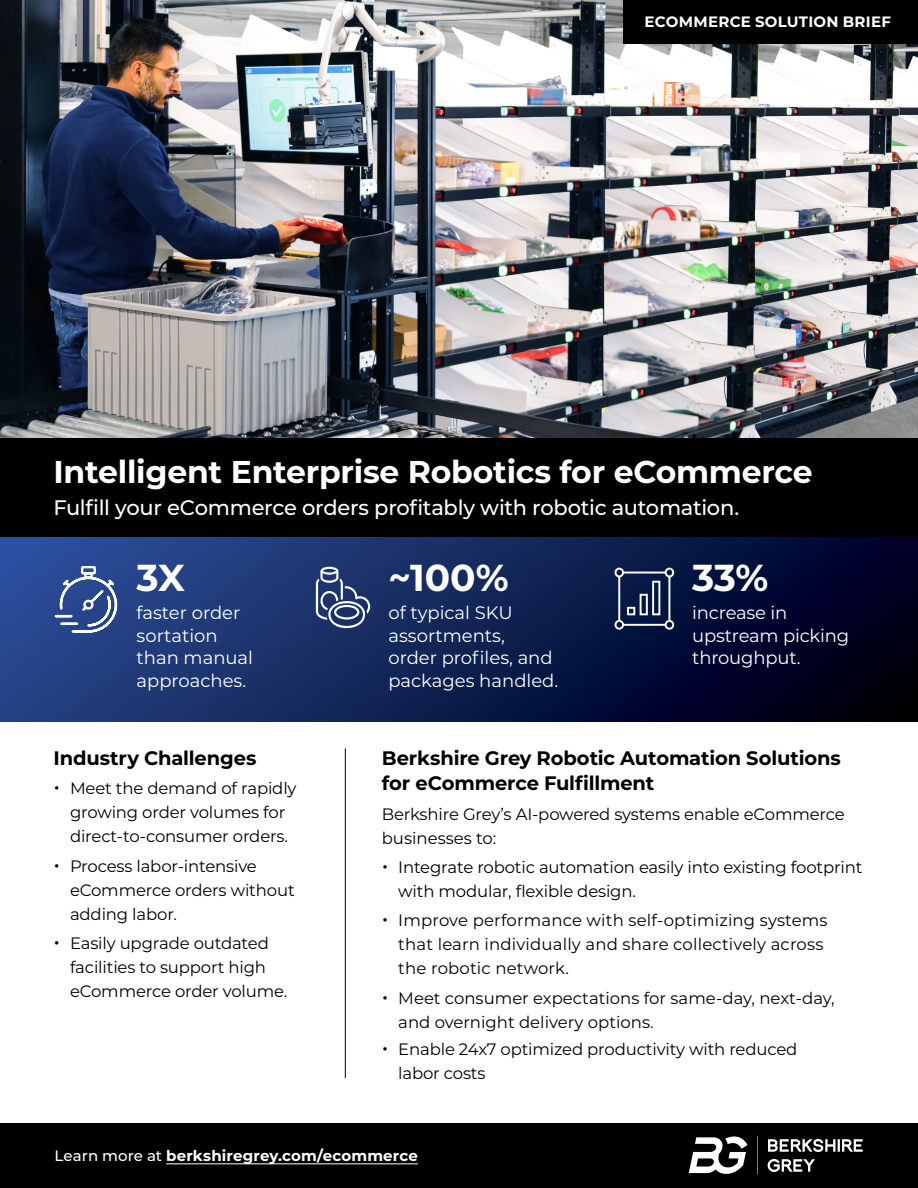
<style>
.page{position:relative;width:918px;height:1188px;background:#fff}
.page>*{position:absolute;margin:0;border:0;box-sizing:border-box;transform-origin:0 0}
.t1{font:700 37.5px "Montserrat";letter-spacing:-.01em;color:#fff}
.t2{font:700 31.5px "Montserrat";letter-spacing:-.005em;color:#fff}
.t3{font:500 21px "Montserrat";letter-spacing:-.015em;color:#fff}
.t4{font:700 19.5px/25.5px "Montserrat";letter-spacing:-.005em;color:#000}
.t5{font:18px/22.5px "Montserrat";color:#fff}
.t6{font:16.5px/24px "Montserrat";letter-spacing:-.01em;color:#000}
.t7{font:16.5px/24px "Montserrat";letter-spacing:.01em;color:#000}
.t8{font:700 15px "Montserrat";letter-spacing:.015em;color:#fff}
.s1{font-size:22.5px}
.s2{font-weight:500}
</style>
<div class="page">
<img style="left:0;top:0;width:918px;height:438px">
<div style="left:0;top:438px;width:918px;height:100px;background:#000"></div>
<div style="left:623px;top:0;width:295px;height:43px;background:#000"></div>
<div style="left:0;top:1123px;width:918px;height:65px;background:#000"></div>
<hr style="left:166px;top:1163px;width:252px;height:1px;background:#fff">
<svg style="left:757px;top:1136px;width:1px;height:39px"></svg>
<svg style="left:689px;top:1136px;width:58px;height:38px"></svg>
<svg style="left:768px;top:1139px;width:95px;height:13px"></svg>
<svg style="left:767px;top:1159px;width:48px;height:13px"></svg>
<svg style="left:0;top:538px;width:918px;height:184px;background:#102153"></svg>
<svg style="left:316px;top:567px;width:54px;height:61px;background:#50628d"></svg>
<hr style="left:345px;top:748px;width:1px;height:330px;background:#000">
<svg style="left:614px;top:567px;width:61px;height:64px;background:#38476a"></svg>
<svg style="left:53px;top:565px;width:65px;height:69px"></svg>
<p class="t8" style="left:645px;top:10px;width:248px">ECOMMERCE SOLUTION BRIEF</p>
<h2 class="t2" style="left:54px;top:449px;width:761px">Intelligent Enterprise Robotics for eCommerce</h2>
<p class="t3" style="left:54px;top:493px;width:687px">Fulfill your eCommerce orders profitably with robotic automation.</p>
<h1 class="t1" style="left:137px;top:551px;width:50px">3X</h1>
<p class="t5" style="left:137px;top:601px;width:118px">faster order sortation than manual approaches.</p>
<p class="t4" style="left:54px;top:744px;width:204px">Industry Challenges</p>
<p class="t6" style="left:54px;top:776px;width:245px;text-align:center"><span class="s1">•</span> Meet the demand of rapidly growing order volumes for direct-to-consumer orders.</p>
<p class="t6" style="left:70px;top:853px;width:226px;text-indent:-16px"><span class="s1">•</span> Process labor-intensive eCommerce orders without adding labor.</p>
<p class="t6" style="left:70px;top:930px;width:219px;text-indent:-16px"><span class="s1">•</span> Easily upgrade outdated facilities to support high eCommerce order volume.</p>
<h1 class="t1" style="left:388px;top:551px;width:122px">~100%</h1>
<p class="t5" style="left:388px;top:601px;width:171px">of typical SKU assortments,<br>order profiles, and packages handled.</p>
<h1 class="t1" style="left:692px;top:551px;width:77px">33%</h1>
<p class="t5" style="left:692px;top:601px;width:158px">increase in upstream picking throughput.</p>
<p class="t4" style="left:382px;top:744px;width:461px">Berkshire Grey Robotic Automation Solutions for eCommerce Fulfillment</p>
<p class="t6" style="left:382px;top:801px;width:464px">Berkshire Grey’s AI-powered systems enable eCommerce businesses to:</p>
<p class="t6" style="left:398px;top:855px;width:466px;text-indent:-17px"><span class="s1">•</span> Integrate robotic automation easily into existing footprint with modular, flexible design.</p>
<p class="t7" style="left:398px;top:908px;width:431px;text-indent:-16px"><span class="s1">•</span> Improve performance with self-optimizing systems that learn individually and share collectively across the robotic network.</p>
<p class="t6" style="left:398px;top:985px;width:438px;text-indent:-16px"><span class="s1">•</span> Meet consumer expectations for same-day, next-day, and overnight delivery options.</p>
<p class="t6" style="left:398px;top:1037px;width:401px;text-indent:-16px"><span class="s1">•</span> Enable 24x7 optimized productivity with reduced labor costs</p>
<p class="t8" style="left:55px;top:1145px;width:365px"><span class="s2">Learn more at</span> berkshiregrey.com/ecommerce</p>
</div>
